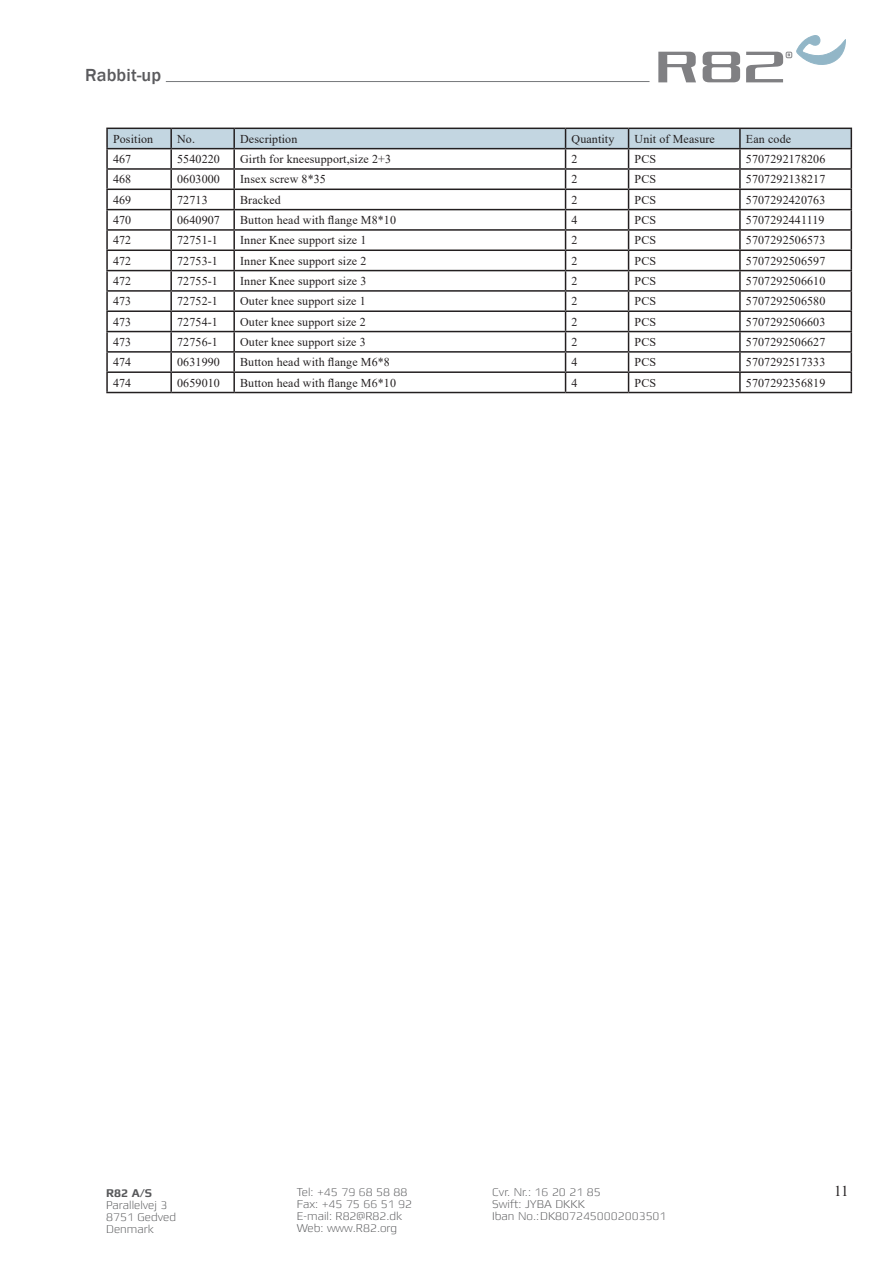
<style>
.page{position:relative;width:893px;height:1263px;background:#fff}
.page>*{position:absolute;margin:0;border:0;box-sizing:border-box;transform-origin:0 0}
.t1{font:500 18px "Franklin Gothic";letter-spacing:.01em;color:#5a5a5d}
.t2{font:15px "Times New Roman";color:#231f20}
.Sprængskitse_tabel{font:12px "Times New Roman";letter-spacing:.01em;color:#231f20}
.t3{font:300 12px/12px "Mdd";color:#57585a}
.t4{font:700 12px "Mdd";color:#57585a}
</style>
<div class="page">
<svg style="left:658px;top:52px;width:38px;height:30px"></svg>
<svg style="left:703px;top:52px;width:37px;height:30px"></svg>
<svg style="left:746px;top:35px;width:100px;height:47px"></svg>
<hr style="left:166px;top:81px;width:483px;height:1px;background:#76787b">
<svg style="left:106px;top:128px;width:746px;height:264px"></svg>
<hr style="left:106px;top:392px;width:65px;height:1px;background:#231f20">
<hr style="left:171px;top:392px;width:63px;height:1px;background:#231f20">
<hr style="left:234px;top:392px;width:332px;height:1px;background:#231f20">
<hr style="left:566px;top:392px;width:63px;height:1px;background:#231f20">
<hr style="left:629px;top:392px;width:111px;height:1px;background:#231f20">
<hr style="left:740px;top:392px;width:112px;height:1px;background:#231f20">
<h1 class="t1" style="left:85px;top:63px;width:78px">Rabbit-up</h1>
<p class="Sprængskitse_tabel" style="left:113px;top:130px;width:42px">Position</p>
<p class="Sprængskitse_tabel" style="left:177px;top:130px;width:19px">No.</p>
<p class="Sprængskitse_tabel" style="left:240px;top:130px;width:59px">Description</p>
<p class="Sprængskitse_tabel" style="left:572px;top:130px;width:44px">Quantity</p>
<p class="Sprængskitse_tabel" style="left:635px;top:130px;width:82px">Unit of Measure</p>
<p class="Sprængskitse_tabel" style="left:746px;top:130px;width:47px">Ean code</p>
<p class="Sprængskitse_tabel" style="left:113px;top:150px;width:20px">467</p>
<p class="Sprængskitse_tabel" style="left:177px;top:150px;width:44px">5540220</p>
<p class="Sprængskitse_tabel" style="left:240px;top:150px;width:152px">Girth for kneesupport,size 2+3</p>
<p class="Sprængskitse_tabel" style="left:572px;top:150px;width:7px">2</p>
<p class="Sprængskitse_tabel" style="left:635px;top:150px;width:23px">PCS</p>
<p class="Sprængskitse_tabel" style="left:746px;top:150px;width:81px">5707292178206</p>
<p class="Sprængskitse_tabel" style="left:113px;top:171px;width:20px">468</p>
<p class="Sprængskitse_tabel" style="left:177px;top:171px;width:44px">0603000</p>
<p class="Sprængskitse_tabel" style="left:240px;top:171px;width:87px">Insex screw 8*35</p>
<p class="Sprængskitse_tabel" style="left:572px;top:171px;width:7px">2</p>
<p class="Sprængskitse_tabel" style="left:635px;top:171px;width:23px">PCS</p>
<p class="Sprængskitse_tabel" style="left:746px;top:171px;width:81px">5707292138217</p>
<p class="Sprængskitse_tabel" style="left:113px;top:191px;width:20px">469</p>
<p class="Sprængskitse_tabel" style="left:177px;top:191px;width:32px">72713</p>
<p class="Sprængskitse_tabel" style="left:240px;top:191px;width:42px">Bracked</p>
<p class="Sprængskitse_tabel" style="left:572px;top:191px;width:7px">2</p>
<p class="Sprængskitse_tabel" style="left:635px;top:191px;width:23px">PCS</p>
<p class="Sprængskitse_tabel" style="left:746px;top:191px;width:81px">5707292420763</p>
<p class="Sprængskitse_tabel" style="left:113px;top:211px;width:20px">470</p>
<p class="Sprængskitse_tabel" style="left:177px;top:211px;width:44px">0640907</p>
<p class="Sprængskitse_tabel" style="left:240px;top:211px;width:157px">Button head with flange M8*10</p>
<p class="Sprængskitse_tabel" style="left:572px;top:211px;width:7px">4</p>
<p class="Sprængskitse_tabel" style="left:635px;top:211px;width:23px">PCS</p>
<p class="Sprængskitse_tabel" style="left:746px;top:211px;width:80px">5707292441119</p>
<p class="Sprængskitse_tabel" style="left:113px;top:232px;width:20px">472</p>
<p class="Sprængskitse_tabel" style="left:177px;top:232px;width:42px">72751-1</p>
<p class="Sprængskitse_tabel" style="left:240px;top:232px;width:128px">Inner Knee support size 1</p>
<p class="Sprængskitse_tabel" style="left:572px;top:232px;width:7px">2</p>
<p class="Sprængskitse_tabel" style="left:635px;top:232px;width:23px">PCS</p>
<p class="Sprængskitse_tabel" style="left:746px;top:232px;width:81px">5707292506573</p>
<p class="Sprængskitse_tabel" style="left:113px;top:252px;width:20px">472</p>
<p class="Sprængskitse_tabel" style="left:177px;top:252px;width:42px">72753-1</p>
<p class="Sprængskitse_tabel" style="left:240px;top:252px;width:128px">Inner Knee support size 2</p>
<p class="Sprængskitse_tabel" style="left:572px;top:252px;width:7px">2</p>
<p class="Sprængskitse_tabel" style="left:635px;top:252px;width:23px">PCS</p>
<p class="Sprængskitse_tabel" style="left:746px;top:252px;width:81px">5707292506597</p>
<p class="Sprængskitse_tabel" style="left:113px;top:272px;width:20px">472</p>
<p class="Sprængskitse_tabel" style="left:177px;top:272px;width:42px">72755-1</p>
<p class="Sprængskitse_tabel" style="left:240px;top:272px;width:128px">Inner Knee support size 3</p>
<p class="Sprængskitse_tabel" style="left:572px;top:272px;width:7px">2</p>
<p class="Sprængskitse_tabel" style="left:635px;top:272px;width:23px">PCS</p>
<p class="Sprængskitse_tabel" style="left:746px;top:272px;width:81px">5707292506610</p>
<p class="Sprængskitse_tabel" style="left:113px;top:293px;width:20px">473</p>
<p class="Sprængskitse_tabel" style="left:177px;top:293px;width:42px">72752-1</p>
<p class="Sprængskitse_tabel" style="left:240px;top:293px;width:127px">Outer knee support size 1</p>
<p class="Sprængskitse_tabel" style="left:572px;top:293px;width:7px">2</p>
<p class="Sprængskitse_tabel" style="left:635px;top:293px;width:23px">PCS</p>
<p class="Sprængskitse_tabel" style="left:746px;top:293px;width:81px">5707292506580</p>
<p class="Sprængskitse_tabel" style="left:113px;top:313px;width:20px">473</p>
<p class="Sprængskitse_tabel" style="left:177px;top:313px;width:42px">72754-1</p>
<p class="Sprængskitse_tabel" style="left:240px;top:313px;width:127px">Outer knee support size 2</p>
<p class="Sprængskitse_tabel" style="left:572px;top:313px;width:7px">2</p>
<p class="Sprængskitse_tabel" style="left:635px;top:313px;width:23px">PCS</p>
<p class="Sprængskitse_tabel" style="left:746px;top:313px;width:81px">5707292506603</p>
<p class="Sprængskitse_tabel" style="left:113px;top:333px;width:20px">473</p>
<p class="Sprængskitse_tabel" style="left:177px;top:333px;width:42px">72756-1</p>
<p class="Sprængskitse_tabel" style="left:240px;top:333px;width:127px">Outer knee support size 3</p>
<p class="Sprængskitse_tabel" style="left:572px;top:333px;width:7px">2</p>
<p class="Sprængskitse_tabel" style="left:635px;top:333px;width:23px">PCS</p>
<p class="Sprængskitse_tabel" style="left:746px;top:333px;width:81px">5707292506627</p>
<p class="Sprængskitse_tabel" style="left:113px;top:354px;width:20px">474</p>
<p class="Sprængskitse_tabel" style="left:177px;top:354px;width:44px">0631990</p>
<p class="Sprængskitse_tabel" style="left:240px;top:354px;width:151px">Button head with flange M6*8</p>
<p class="Sprængskitse_tabel" style="left:572px;top:354px;width:7px">4</p>
<p class="Sprængskitse_tabel" style="left:635px;top:354px;width:23px">PCS</p>
<p class="Sprængskitse_tabel" style="left:746px;top:354px;width:81px">5707292517333</p>
<p class="Sprængskitse_tabel" style="left:113px;top:374px;width:20px">474</p>
<p class="Sprængskitse_tabel" style="left:177px;top:374px;width:44px">0659010</p>
<p class="Sprængskitse_tabel" style="left:240px;top:374px;width:157px">Button head with flange M6*10</p>
<p class="Sprængskitse_tabel" style="left:572px;top:374px;width:7px">4</p>
<p class="Sprængskitse_tabel" style="left:635px;top:374px;width:23px">PCS</p>
<p class="Sprængskitse_tabel" style="left:746px;top:374px;width:81px">5707292356819</p>
<p class="t4" style="left:106px;top:1186px;width:47px">R82 A/S</p>
<p class="t3" style="left:106px;top:1199px;width:71px">Parallelvej 3<br>8751 Gedved<br>Denmark</p>
<p class="t3" style="left:297px;top:1186px;width:117px">Tel: +45 79 68 58 88<br>Fax: +45 75 66 51 92<br>E-mail: R82@R82.dk<br>Web: www.R82.org</p>
<p class="t3" style="left:492px;top:1186px;width:176px">Cvr. Nr.: 16 20 21 85<br>Swift: JYBA DKKK<br>Iban No.:DK8072450002003501</p>
<p class="t2" style="left:834px;top:1181px;width:16px">11</p>
</div>
